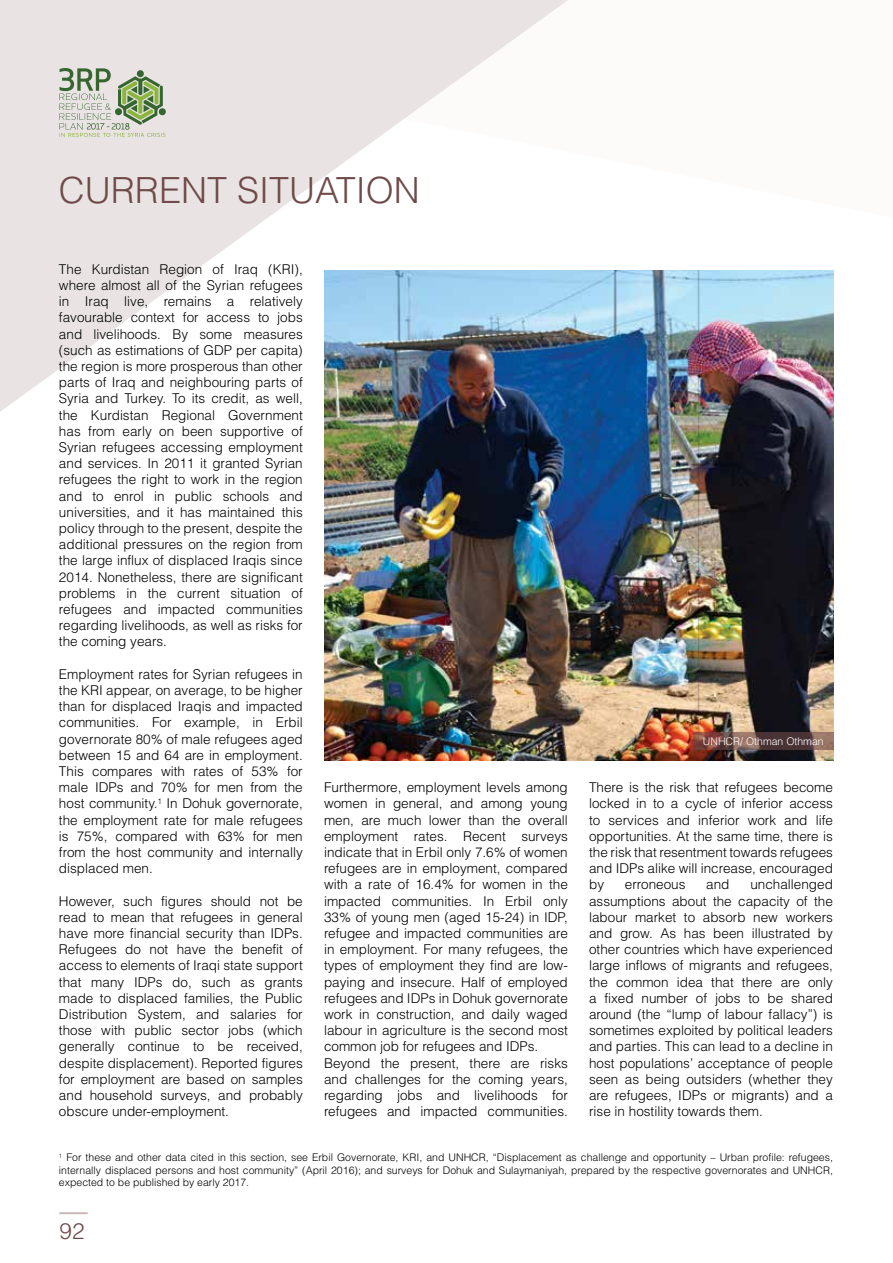
<style>
.page{position:relative;width:893px;height:1263px;background:#fff}
.page>*{position:absolute;margin:0;border:0;box-sizing:border-box;transform-origin:0 0}
.t1{font:300 36px "Helvetica";color:#6f4a49}
.t2{font:300 22.5px "Helvetica";color:#6f4a49}
.t3{font:300 13.5px/16.2px "Helvetica";color:#000;text-align:justify}
.t4{font:300 10.5px/12.6px "Helvetica";color:#000;text-align:justify}
.t5{font:300 10.5px "Helvetica";color:#fff}
</style>
<div class="page">
<svg style="left:60px;top:1213px;width:28px;height:1px"></svg>
<svg style="left:0;top:0;width:404px;height:427px;fill:#e9e4e3"></svg>
<svg style="left:404px;top:0;width:430px;height:402px"></svg>
<img style="left:325px;top:270px;width:508px;height:490px">
<svg style="left:693px;top:733px;width:140px;height:17px;background:#6f4d48"></svg>
<h1 class="t1" style="left:59px;top:168px;width:362px">CURRENT SITUATION</h1>
<p class="t3" style="left:59px;top:261px;width:245px">The Kurdistan Region of Iraq (KRI), where almost all of the Syrian refugees in Iraq live, remains a relatively favourable context for access to jobs and livelihoods. By some measures (such as estimations of GDP per capita) the region is more prosperous than other parts of Iraq and neighbouring parts of Syria and Turkey. To its credit, as well, the Kurdistan Regional Government has from early on been supportive of Syrian refugees accessing employment and services. In 2011 it granted Syrian refugees the right to work in the region and to enrol in public schools and universities, and it has maintained this policy through to the present, despite the additional pressures on the region from the large influx of displaced Iraqis since 2014. Nonetheless, there are significant problems in the current situation of refugees and impacted communities regarding livelihoods, as well as risks for the coming years.</p>
<p class="t3" style="left:59px;top:666px;width:245px">Employment rates for Syrian refugees in the KRI appear, on average, to be higher than for displaced Iraqis and impacted communities. For example, in Erbil governorate 80% of male refugees aged between 15 and 64 are in employment.<br>This compares with rates of 53% for male IDPs and 70% for men from the host community.<sup>1</sup> In Dohuk governorate, the employment rate for male refugees is 75%, compared with 63% for men from the host community and internally displaced men.</p>
<p class="t3" style="left:59px;top:893px;width:245px">However, such figures should not be read to mean that refugees in general have more financial security than IDPs.<br>Refugees do not have the benefit of access to elements of Iraqi state support that many IDPs do, such as grants made to displaced families, the Public Distribution System, and salaries for those with public sector jobs (which generally continue to be received, despite displacement). Reported figures for employment are based on samples and household surveys, and probably obscure under-employment.</p>
<p class="t5" style="left:703px;top:735px;width:122px">UNHCR/ Othman Othman</p>
<p class="t3" style="left:324px;top:779px;width:245px;text-align:left">Furthermore, employment levels among women in general, and among young men, are much lower than the overall employment rates. Recent surveys indicate that in Erbil only 7.6% of women refugees are in employment, compared with a rate of 16.4% for women in the impacted communities. In Erbil only 33% of young men (aged 15-24) in IDP, refugee and impacted communities are in employment. For many refugees, the types of employment they find are low&shy;paying and insecure. Half of employed refugees and IDPs in Dohuk governorate work in construction, and daily waged labour in agriculture is the second most common job for refugees and IDPs.<br>Beyond the present, there are risks and challenges for the coming years, regarding jobs and livelihoods for refugees and impacted communities.</p>
<p class="t3" style="left:589px;top:779px;width:245px">There is the risk that refugees become locked in to a cycle of inferior access to services and inferior work and life opportunities. At the same time, there is the risk that resentment towards refugees and IDPs alike will increase, encouraged by</p>
<p class="t3" style="left:589px;top:876px;width:245px;text-indent:161px">unchallenged assumptions about the capacity of the labour market to absorb new workers and grow. As has been illustrated by other countries which have experienced large inflows of migrants and refugees, the common idea that there are only a fixed number of jobs to be shared around (the “lump of labour fallacy”) is sometimes exploited by political leaders and parties. This can lead to a decline in host populations’ acceptance of people seen as being outsiders (whether they are refugees, IDPs or migrants) and a rise in hostility towards them.</p>
<p class="t4" style="left:59px;top:1151px;width:775px"><sup>1</sup> For these and other data cited in this section, see Erbil Governorate, KRI, and UNHCR, “Displacement as challenge and opportunity – Urban profile: refugees, internally displaced persons and host community” (April 2016); and surveys for Dohuk and Sulaymaniyah, prepared by the respective governorates and UNHCR, expected to be published by early 2017.</p>
<p class="t3" style="left:625px;top:876px;width:62px">erroneous</p>
<p class="t3" style="left:706px;top:876px;width:25px">and</p>
<h2 class="t2" style="left:60px;top:1217px;width:27px">92</h2>
</div>
